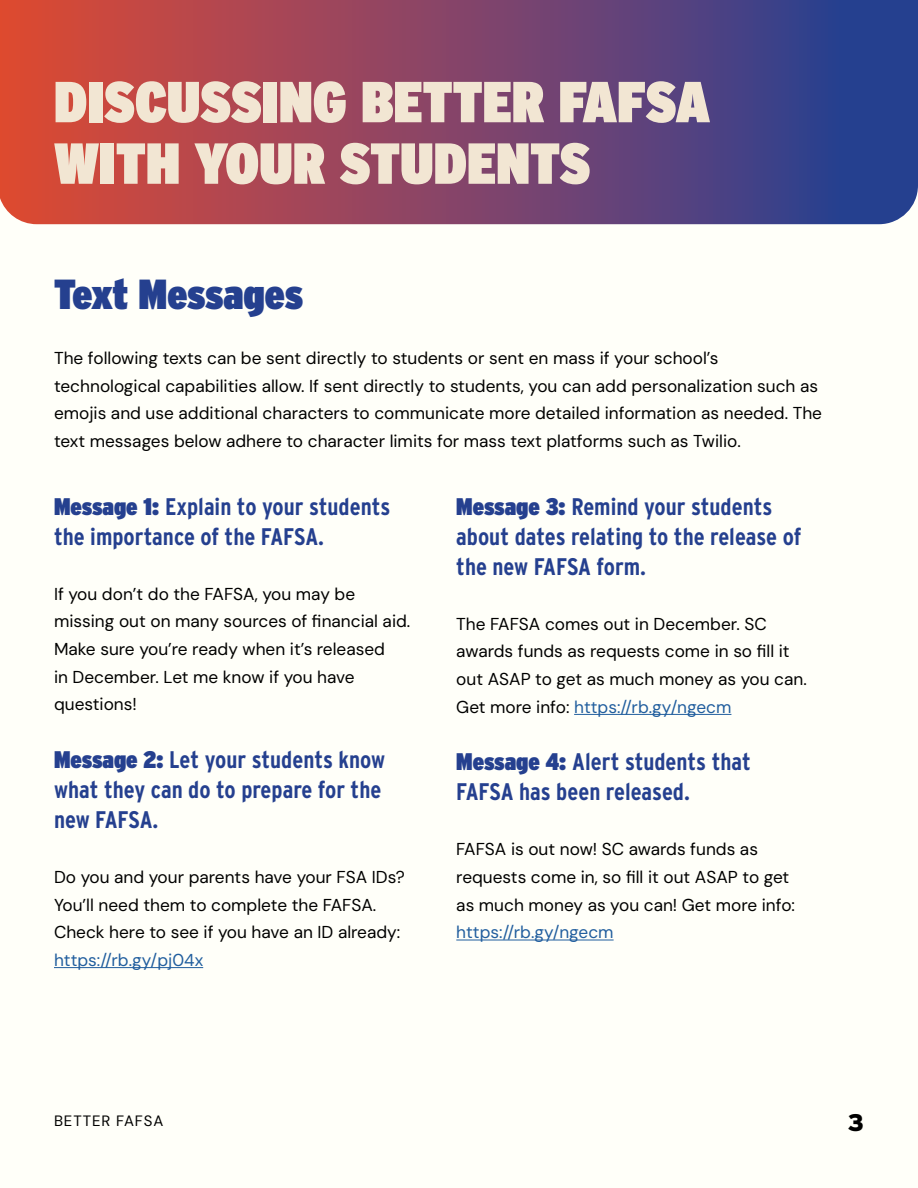
<style>
.page{position:relative;width:918px;height:1188px;background:#fffff9}
.page>*{position:absolute;margin:0;border:0;box-sizing:border-box;transform-origin:0 0}
.t1{font:900 57.75px/61.5px "Interstate Condensed";color:#f2e6d3}
.t2{font:900 42px "Interstate Condensed";letter-spacing:-.005em;color:#25408f}
.t3{font:700 24px/30px "Interstate Condensed";color:#25408f}
.t4{font:900 24px "Interstate";color:#000}
.t5{font:17.25px/27.6px "DM Sans 9 pt";color:#000}
.t6{font:17.25px "DM Sans 9 pt";color:#215e9e}
.t7{font:15px "DM Sans 9 pt";letter-spacing:.06em;color:#000}
.s1{font-weight:900}
.s2{color:#215e9e}
</style>
<div class="page">
<svg style="left:0;top:0;width:918px;height:224px;background:#864565"></svg>
<hr style="left:54px;top:967px;width:149px;height:1px;background:#215e9e">
<hr style="left:574px;top:714px;width:157px;height:1px;background:#215e9e">
<hr style="left:456px;top:940px;width:158px;height:1px;background:#215e9e">
<h1 class="t1" style="left:54px;top:70px;width:658px">DISCUSSING BETTER FAFSA<br>WITH YOUR STUDENTS</h1>
<h2 class="t2" style="left:54px;top:270px;width:251px">Text Messages</h2>
<p class="t5" style="left:54px;top:344px;width:770px">The following texts can be sent directly to students or sent en mass if your school’s technological capabilities allow. If sent directly to students, you can add personalization such as emojis and use additional characters to communicate more detailed information as needed. The text messages below adhere to character limits for mass text platforms such as Twilio.</p>
<h3 class="t3" style="left:54px;top:491px;width:338px"><span class="s1">Message 1:</span> Explain to your students the importance of the FAFSA.</h3>
<p class="t5" style="left:54px;top:580px;width:358px">If you don’t do the FAFSA, you may be missing out on many sources of financial aid.<br>Make sure you’re ready when it’s released<br>in December. Let me know if you have questions!</p>
<h3 class="t3" style="left:54px;top:744px;width:333px"><span class="s1">Message 2:</span> Let your students know what they can do to prepare for the new FAFSA.</h3>
<p class="t5" style="left:54px;top:863px;width:352px">Do you and your parents have your FSA IDs?<br>You’ll need them to complete the FAFSA.<br>Check here to see if you have an ID already:</p>
<p class="t6" style="left:54px;top:949px;width:151px">https://rb.gy/pj04x</p>
<h3 class="t3" style="left:456px;top:491px;width:347px"><span class="s1">Message 3:</span> Remind your students about dates relating to the release of the new FAFSA form.</h3>
<p class="t5" style="left:456px;top:610px;width:352px">The FAFSA comes out in December. SC awards funds as requests come in so fill it out ASAP to get as much money as you can.<br>Get more info: <span class="s2">https://rb.gy/ngecm</span></p>
<h3 class="t3" style="left:456px;top:747px;width:296px"><span class="s1">Message 4:</span> Alert students that<br>FAFSA has been released.</h3>
<p class="t5" style="left:456px;top:836px;width:340px">FAFSA is out now! SC awards funds as requests come in, so fill it out ASAP to get as much money as you can! Get more info:</p>
<p class="t6" style="left:456px;top:922px;width:159px">https://rb.gy/ngecm</p>
<p class="t7" style="left:54px;top:1112px;width:111px">BETTER FAFSA</p>
<h3 class="t4" style="left:848px;top:1108px;width:18px">3</h3>
</div>
